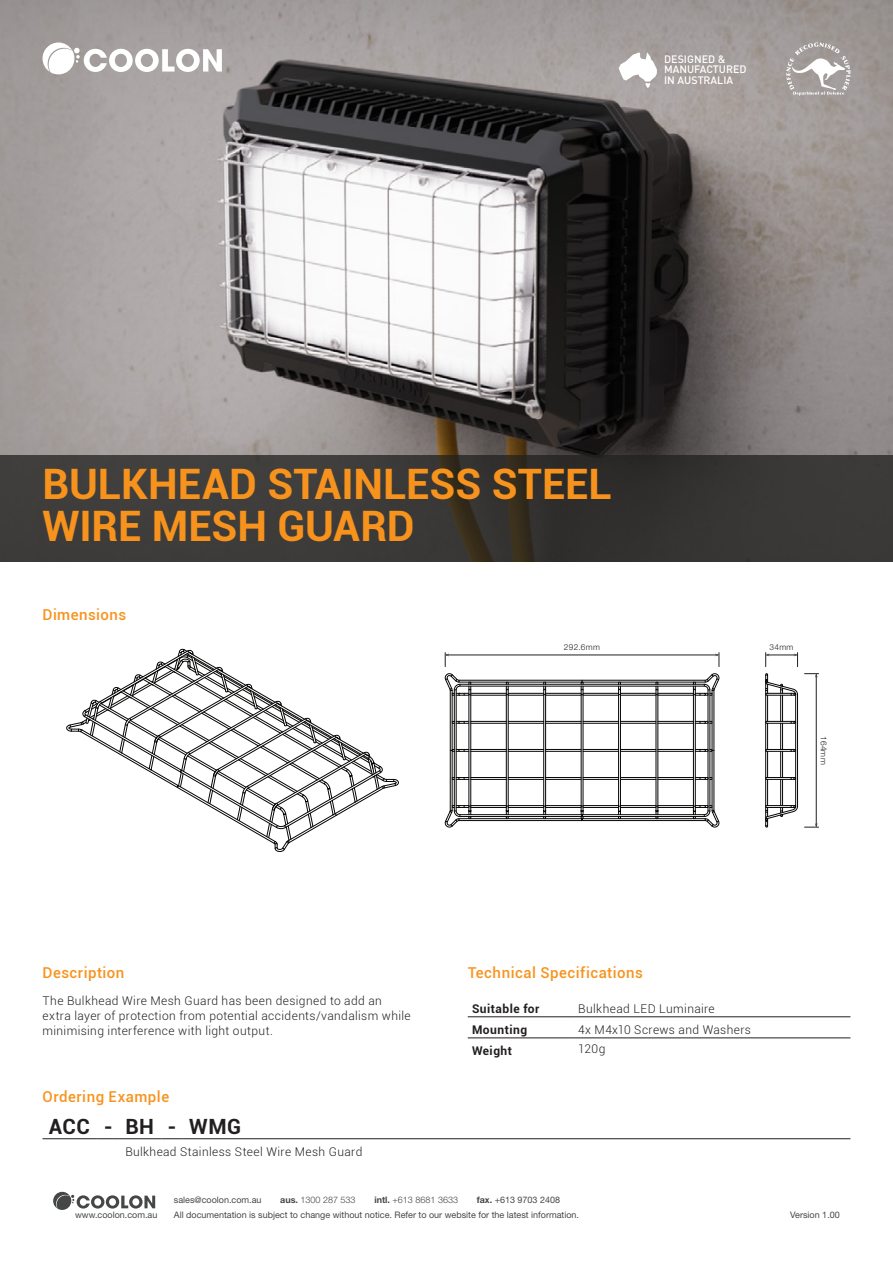
<style>
.page{position:relative;width:893px;height:1263px;background:#fff}
.page>*{position:absolute;margin:0;border:0;box-sizing:border-box;transform-origin:0 0}
.Paragraph_Style_1{font:700 42px/42px "Roboto";letter-spacing:-.005em;color:#f7931d}
.ordering_example{font:700 21px "Roboto";letter-spacing:.025em;color:#231f20}
.sub-header{font:500 15px "Roboto";letter-spacing:.035em;color:#f7931d}
.body_copy{font:300 12px/15px "Roboto";letter-spacing:.03em;color:#231f20}
.body_copy-2{font:700 12px "Roboto";letter-spacing:.04em;color:#231f20}
.t1{font:500 10.65px "DIN Pro";color:#fff}
.t2{font:9px "Helvetica Neue LT Std";color:#454747}
.t3{font:300 9px "Helvetica Neue LT Std";color:#454747}
.t4{font:300 8.25px "Helvetica Neue LT Std";letter-spacing:.045em;color:#231f20}
.s1{font-weight:700}
</style>
<div class="page">
<svg style="left:53px;top:1192px;width:102px;height:18px"></svg>
<img style="left:0;top:0;width:893px;height:455px">
<svg style="left:43px;top:43px;width:179px;height:31px"></svg>
<svg style="left:0;top:455px;width:893px;height:106px;background:#393735"></svg>
<svg style="left:786px;top:43px;width:64px;height:53px;background:#b6b1af"></svg>
<svg style="left:619px;top:52px;width:38px;height:36px"></svg>
<hr style="left:468px;top:1037px;width:106px;height:1px;background:#231f20">
<hr style="left:574px;top:1037px;width:276px;height:1px;background:#231f20">
<hr style="left:468px;top:1016px;width:106px;height:1px;background:#231f20">
<hr style="left:574px;top:1016px;width:276px;height:1px;background:#231f20">
<svg style="left:765px;top:673px;width:33px;height:154px"></svg>
<svg style="left:66px;top:649px;width:333px;height:203px"></svg>
<hr style="left:816px;top:675px;width:1px;height:151px;background:#231f20">
<svg style="left:804px;top:673px;width:15px;height:4px"></svg>
<svg style="left:804px;top:823px;width:15px;height:5px"></svg>
<svg style="left:444px;top:653px;width:276px;height:175px"></svg>
<svg style="left:765px;top:653px;width:33px;height:14px"></svg>
<hr style="left:43px;top:1138px;width:55px;height:1px;background:#231f20">
<svg style="left:98px;top:1138px;width:21px;height:1px"></svg>
<hr style="left:119px;top:1138px;width:43px;height:1px;background:#231f20">
<svg style="left:162px;top:1138px;width:21px;height:1px"></svg>
<hr style="left:183px;top:1138px;width:667px;height:1px;background:#231f20">
<p class="t1" style="left:664px;top:52px;width:63px">DESIGNED &amp;</p>
<p class="t1" style="left:664px;top:62px;width:84px">MANUFACTURED</p>
<p class="t1" style="left:664px;top:73px;width:71px">IN AUSTRALIA</p>
<p class="Paragraph_Style_1" style="left:43px;top:462px;width:571px">BULKHEAD STAINLESS STEEL<br>WIRE MESH GUARD</p>
<p class="sub-header" style="left:43px;top:604px;width:85px">Dimensions</p>
<p class="t4" style="left:564px;top:642px;width:38px">292.6mm</p>
<p class="t4" style="left:769px;top:642px;width:26px">34mm</p>
<p class="t4" style="left:829px;top:736px;width:30px;rotate:90deg">164mm</p>
<p class="sub-header" style="left:43px;top:962px;width:83px">Description</p>
<p class="body_copy" style="left:43px;top:992px;width:370px">The Bulkhead Wire Mesh Guard has been designed to add an extra layer of protection from potential accidents/vandalism while minimising interference with light output.</p>
<p class="sub-header" style="left:43px;top:1086px;width:128px">Ordering Example</p>
<p class="ordering_example" style="left:49px;top:1112px;width:42px">ACC</p>
<p class="ordering_example" style="left:104px;top:1112px;width:11px">-</p>
<p class="ordering_example" style="left:125px;top:1112px;width:30px">BH</p>
<p class="ordering_example" style="left:168px;top:1112px;width:11px">-</p>
<p class="ordering_example" style="left:189px;top:1112px;width:54px">WMG</p>
<p class="body_copy" style="left:125px;top:1144px;width:238px">Bulkhead Stainless Steel Wire Mesh Guard</p>
<p class="sub-header" style="left:468px;top:962px;width:177px">Technical Specifications</p>
<p class="body_copy-2" style="left:472px;top:1000px;width:69px">Suitable for</p>
<p class="body_copy" style="left:578px;top:1000px;width:138px">Bulkhead LED Luminaire</p>
<p class="body_copy-2" style="left:472px;top:1021px;width:57px">Mounting</p>
<p class="body_copy" style="left:578px;top:1021px;width:174px">4x M4x10 Screws and Washers</p>
<p class="body_copy-2" style="left:472px;top:1042px;width:42px">Weight</p>
<p class="body_copy" style="left:578px;top:1041px;width:29px">120g</p>
<p class="t2" style="left:174px;top:1194px;width:89px">sales@coolon.com.au</p>
<p class="t3" style="left:280px;top:1194px;width:77px"><span class="s1">aus.</span> 1300 287 533</p>
<p class="t3" style="left:374px;top:1194px;width:85px"><span class="s1">intl.</span> +613 8681 3633</p>
<p class="t2" style="left:477px;top:1194px;width:85px"><span class="s1">fax.</span> +613 9703 2408</p>
<p class="t2" style="left:75px;top:1210px;width:84px">www.coolon.com.au</p>
<p class="t2" style="left:174px;top:1210px;width:407px">All documentation is subject to change without notice. Refer to our website for the latest information.</p>
<p class="t2" style="left:790px;top:1210px;width:51px">Version 1.00</p>
</div>
